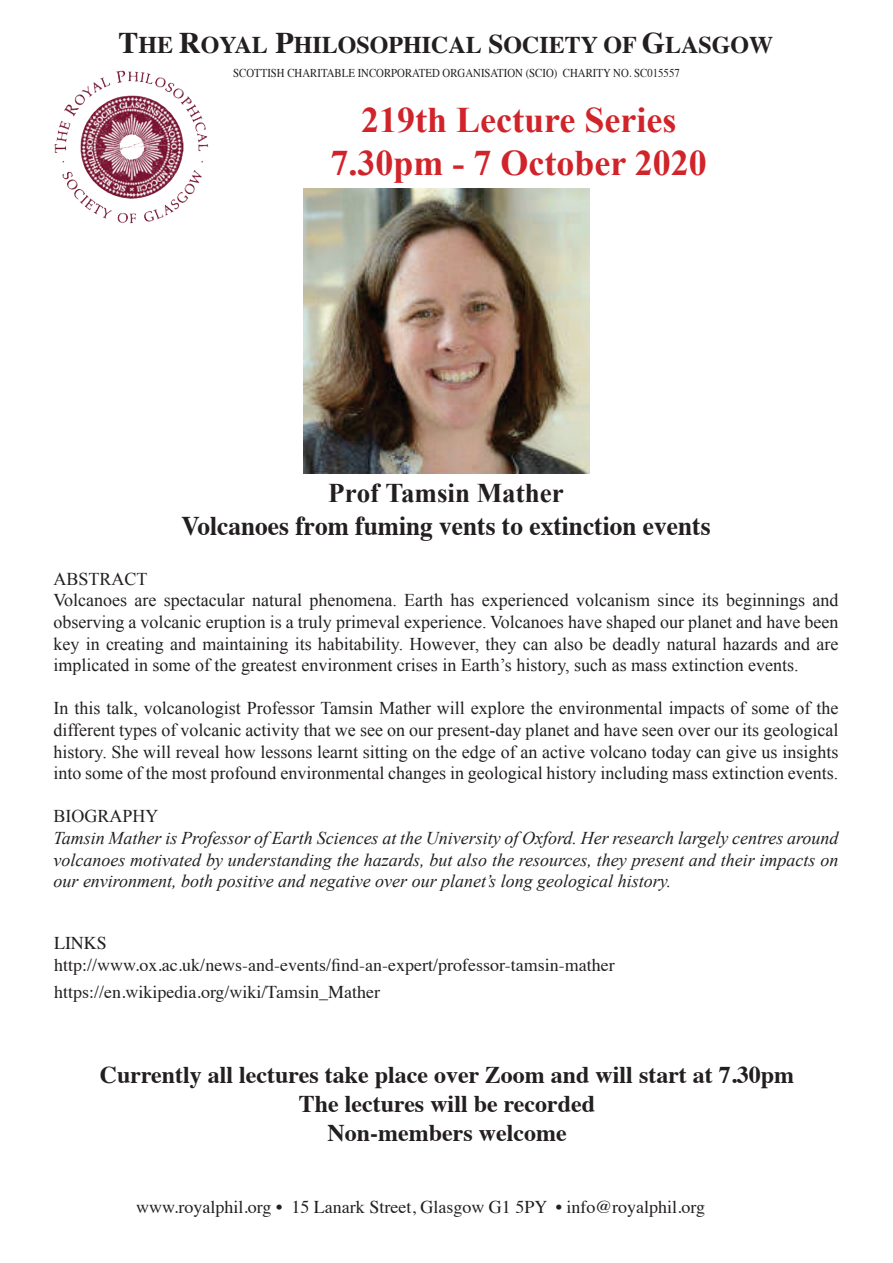
<style>
.page{position:relative;width:893px;height:1263px;background:#fff}
.page>*{position:absolute;margin:0;border:0;box-sizing:border-box;transform-origin:0 0}
.t1{font:700 36px/43.2px "Times New Roman";color:#d1232a;text-align:center}
.t2{font:700 27px "Times";color:#231f20;scale:.94 1}
.t3{font:700 27px "Times New Roman";color:#231f20}
.t4{font:700 24px/28.8px "Times";color:#231f20;text-align:center}
.t5{font:18px/21.6px "Times New Roman";color:#231f20}
.t6{font:italic 18px/21.6px "Times New Roman";color:#231f20;text-align:justify}
.t7{font:18px/21.6px "Times";color:#231f20}
.t8{font:12px "Times";color:#231f20;scale:.9 1}
.s1{font-size:30px}
.s2{font-size:27px}
</style>
<div class="page">
<img style="left:54px;top:71px;width:155px;height:153px">
<img style="left:304px;top:188px;width:285px;height:285px">
<h3 class="t4" style="left:118px;top:27px;width:656px"><span class="s1">T</span>HE <span class="s1">R</span>OYAL <span class="s1">P</span>HILOSOPHICAL <span class="s2">S</span>OCIETY OF <span class="s1">G</span>LASGOW</h3>
<p class="t8" style="left:233px;top:61px;width:498px">SCOTTISH CHARITABLE INCORPORATED ORGANISATION (SCIO) CHARITY NO. SC015557</p>
<h1 class="t1" style="left:331px;top:98px;width:378px">219th Lecture Series<br>7.30pm - 7 October 2020</h1>
<h2 class="t3" style="left:328px;top:474px;width:237px">Prof Tamsin Mather</h2>
<h2 class="t2" style="left:181px;top:500px;width:564px">Volcanoes from fuming vents to extinction events</h2>
<p class="t5" style="left:53px;top:568px;width:786px">ABSTRACT<br>Volcanoes are spectacular natural phenomena. Earth has experienced volcanism since its beginnings and observing a volcanic eruption is a truly primeval experience. Volcanoes have shaped our planet and have been key in creating and maintaining its habitability. However, they can also be deadly natural hazards and are implicated in some of the greatest environment crises in Earth’s history, such as mass extinction events.</p>
<p class="t5" style="left:53px;top:697px;width:786px;text-align:justify">In this talk, volcanologist Professor Tamsin Mather will explore the environmental impacts of some of the different types of volcanic activity that we see on our present-day planet and have seen over our its geological history. She will reveal how lessons learnt sitting on the edge of an active volcano today can give us insights into some of the most profound environmental changes in geological history including mass extinction events.</p>
<p class="t5" style="left:53px;top:805px;width:106px">BIOGRAPHY</p>
<p class="t6" style="left:53px;top:827px;width:786px">Tamsin Mather is Professor of Earth Sciences at the University of Oxford. Her research largely centres around volcanoes motivated by understanding the hazards, but also the resources, they present and their impacts on our environment, both positive and negative over our planet’s long geological history.</p>
<p class="t7" style="left:54px;top:931px;width:562px">LINKS http://www.ox.ac.uk/news-and-events/find-an-expert/professor-tamsin-mather</p>
<p class="t7" style="left:54px;top:979px;width:328px">https://en.wikipedia.org/wiki/Tamsin_Mather</p>
<h3 class="t4" style="left:100px;top:1058px;width:696px">Currently all lectures take place over Zoom and will start at 7.30pm<br>The lectures will be recorded<br>Non-members welcome</h3>
<p class="t7" style="left:136px;top:1195px;width:571px">www.royalphil.org • 15 Lanark Street, Glasgow G1 5PY • info@royalphil.org</p>
</div>
